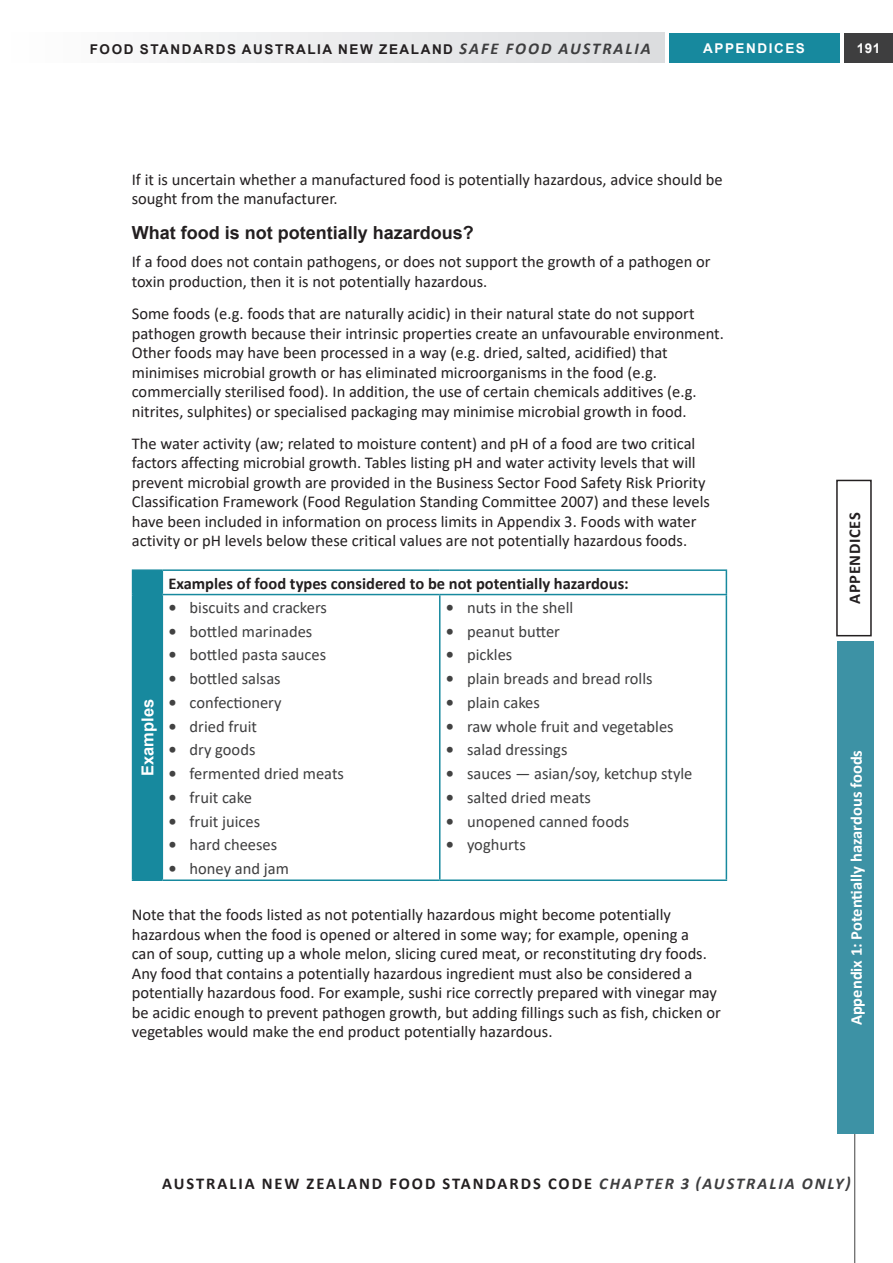
<style>
.page{position:relative;width:893px;height:1263px;background:#fff}
.page>*{position:absolute;margin:0;border:0;box-sizing:border-box;transform-origin:0 0}
.t1{font:700 18px "Arial";color:#231f20}
.t2{font:16.5px/19.5px "Calibri";color:#231f20}
.t3{font:16.5px "Calibri";color:#3e3e3f}
.t4{font:700 16.5px "Calibri";letter-spacing:.12em;color:#231f20}
.t5{font:700 16.5px "Calibri";color:#231f20}
.t6{font:700 16.5px "Calibri";color:#fff}
.t7{font:700 16.5px "Calibri";letter-spacing:.04em;color:#231f20}
.t8{font:700 16.5px "Arial";color:#fff}
.t9{font:700 13.5px "Arial";letter-spacing:.115em;color:#231f20}
.t10{font:700 13.5px "Arial";letter-spacing:.115em;color:#fff}
.s1{font-family:"Calibri";font-style:italic;font-size:16.5px;color:#3e3e3f}
.s2{font-weight:700;color:#424242}
.s3{font-style:italic;color:#3e3e3f}
</style>
<div class="page">
<div style="left:844px;top:33px;width:49px;height:29px;background:#3e3e3f"></div>
<div style="left:669px;top:33px;width:170px;height:29px;background:#17899e"></div>
<hr style="left:854px;top:941px;width:1px;height:322px;background:#424242">
<div style="left:0;top:33px;width:664px;height:29px;background:linear-gradient(to right,#fff,#dbdcde)"></div>
<div style="left:838px;top:641px;width:36px;height:493px;background:#3d92a5"></div>
<div style="left:836px;top:480px;width:36px;height:156px;border:2px solid #231f20"></div>
<hr style="left:132px;top:569px;width:30px;height:2px;background:#17899e">
<hr style="left:132px;top:879px;width:30px;height:2px;background:#17899e">
<hr style="left:162px;top:569px;width:278px;height:2px;background:#17899e">
<div style="left:132px;top:570px;width:31px;height:310px;background:#17899e"></div>
<hr style="left:440px;top:569px;width:287px;height:2px;background:#17899e">
<svg style="left:726px;top:571px;width:1px;height:23px"></svg>
<hr style="left:162px;top:594px;width:278px;height:1px;background:#17899e">
<hr style="left:162px;top:595px;width:1px;height:284px;background:#17899e">
<hr style="left:440px;top:594px;width:287px;height:1px;background:#17899e">
<hr style="left:439px;top:595px;width:1px;height:284px;background:#17899e">
<hr style="left:726px;top:595px;width:1px;height:284px;background:#17899e">
<hr style="left:162px;top:879px;width:278px;height:2px;background:#17899e">
<hr style="left:440px;top:879px;width:287px;height:2px;background:#17899e">
<p class="t9" style="left:90px;top:40px;width:563px">FOOD STANDARDS AUSTRALIA NEW ZEALAND <span class="s1">SAFE FOOD AUSTRALIA</span></p>
<p class="t10" style="left:703px;top:38px;width:103px">APPENDICES</p>
<p class="t10" style="left:857px;top:38px;width:25px">191</p>
<p class="t2" style="left:132px;top:169px;width:592px">If it is uncertain whether a manufactured food is potentially hazardous, advice should be sought from the manufacturer.</p>
<p class="t1" style="left:132px;top:220px;width:344px">What food is not potentially hazardous?</p>
<p class="t2" style="left:132px;top:252px;width:580px">If a food does not contain pathogens, or does not support the growth of a pathogen or toxin production, then it is not potentially hazardous.</p>
<p class="t2" style="left:132px;top:303px;width:594px">Some foods (e.g. foods that are naturally acidic) in their natural state do not support pathogen growth because their intrinsic properties create an unfavourable environment.<br>Other foods may have been processed in a way (e.g. dried, salted, acidified) that minimises microbial growth or has eliminated microorganisms in the food (e.g. commercially sterilised food). In addition, the use of certain chemicals additives (e.g. nitrites, sulphites) or specialised packaging may minimise microbial growth in food.</p>
<p class="t2" style="left:132px;top:433px;width:580px">The water activity (aw; related to moisture content) and pH of a food are two critical factors affecting microbial growth. Tables listing pH and water activity levels that will prevent microbial growth are provided in the Business Sector Food Safety Risk Priority Classification Framework (Food Regulation Standing Committee 2007) and these levels have been included in information on process limits in Appendix 3. Foods with water activity or pH levels below these critical values are not potentially hazardous foods.</p>
<p class="t5" style="left:168px;top:571px;width:462px">Examples of food types considered to be not potentially hazardous:</p>
<p class="t8" style="left:136px;top:776px;width:79px;rotate:-90deg">Examples</p>
<p class="t3" style="left:168px;top:596px;width:160px"><span class="s2">•</span> biscuits and crackers</p>
<p class="t3" style="left:168px;top:620px;width:146px"><span class="s2">•</span> bottled marinades</p>
<p class="t3" style="left:168px;top:643px;width:159px"><span class="s2">•</span> bottled pasta sauces</p>
<p class="t3" style="left:168px;top:667px;width:114px"><span class="s2">•</span> bottled salsas</p>
<p class="t3" style="left:168px;top:691px;width:115px"><span class="s2">•</span> confectionery</p>
<p class="t3" style="left:168px;top:715px;width:90px"><span class="s2">•</span> dried fruit</p>
<p class="t3" style="left:168px;top:738px;width:89px"><span class="s2">•</span> dry goods</p>
<p class="t3" style="left:168px;top:762px;width:177px"><span class="s2">•</span> fermented dried meats</p>
<p class="t3" style="left:168px;top:786px;width:85px"><span class="s2">•</span> fruit cake</p>
<p class="t3" style="left:168px;top:810px;width:93px"><span class="s2">•</span> fruit juices</p>
<p class="t3" style="left:168px;top:833px;width:110px"><span class="s2">•</span> hard cheeses</p>
<p class="t3" style="left:168px;top:857px;width:122px"><span class="s2">•</span> honey and jam</p>
<p class="t3" style="left:446px;top:596px;width:129px"><span class="s2">•</span> nuts in the shell</p>
<p class="t3" style="left:446px;top:620px;width:116px"><span class="s2">•</span> peanut butter</p>
<p class="t3" style="left:446px;top:643px;width:68px"><span class="s2">•</span> pickles</p>
<p class="t3" style="left:446px;top:667px;width:208px"><span class="s2">•</span> plain breads and bread rolls</p>
<p class="t3" style="left:446px;top:691px;width:96px"><span class="s2">•</span> plain cakes</p>
<p class="t3" style="left:446px;top:715px;width:229px"><span class="s2">•</span> raw whole fruit and vegetables</p>
<p class="t3" style="left:446px;top:738px;width:123px"><span class="s2">•</span> salad dressings</p>
<p class="t3" style="left:446px;top:762px;width:248px"><span class="s2">•</span> sauces — asian/soy, ketchup style</p>
<p class="t3" style="left:446px;top:786px;width:147px"><span class="s2">•</span> salted dried meats</p>
<p class="t3" style="left:446px;top:810px;width:185px"><span class="s2">•</span> unopened canned foods</p>
<p class="t3" style="left:446px;top:833px;width:82px"><span class="s2">•</span> yoghurts</p>
<p class="t2" style="left:132px;top:904px;width:590px">Note that the foods listed as not potentially hazardous might become potentially hazardous when the food is opened or altered in some way; for example, opening a<br>can of soup, cutting up a whole melon, slicing cured meat, or reconstituting dry foods.<br>Any food that contains a potentially hazardous ingredient must also be considered a potentially hazardous food. For example, sushi rice correctly prepared with vinegar may be acidic enough to prevent pathogen growth, but adding fillings such as fish, chicken or vegetables would make the end product potentially hazardous.</p>
<p class="t7" style="left:843px;top:604px;width:93px;rotate:-90deg">APPENDICES</p>
<p class="t6" style="left:845px;top:1025px;width:277px;rotate:-90deg">Appendix 1: Potentially hazardous foods</p>
<p class="t4" style="left:162px;top:1172px;width:690px">AUSTRALIA NEW ZEALAND FOOD STANDARDS CODE <span class="s3">CHAPTER 3 (AUSTRALIA ONLY)</span></p>
</div>
